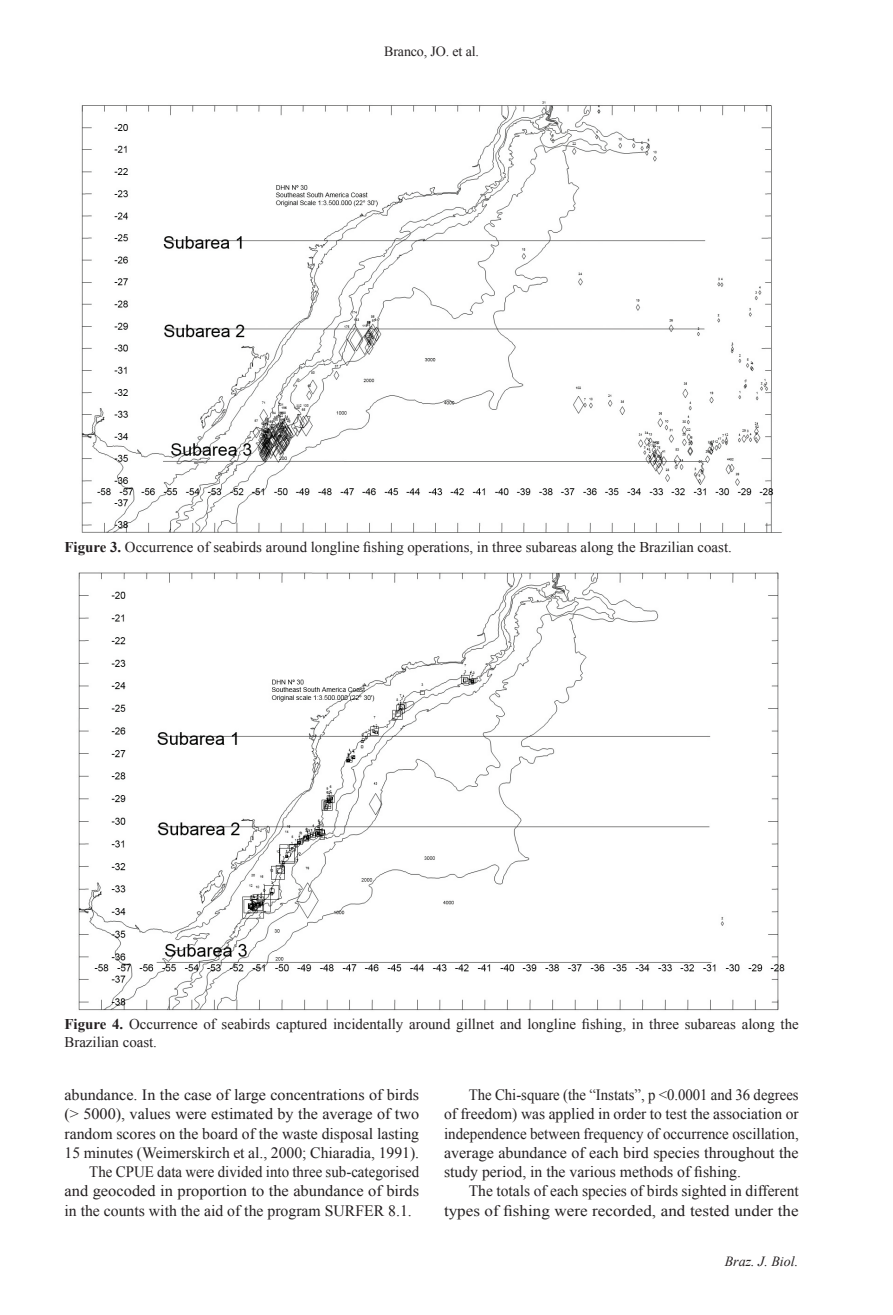
<style>
.page{position:relative;width:893px;height:1315px;background:#fff}
.page>*{position:absolute;margin:0;border:0;box-sizing:border-box;transform-origin:0 0}
.t1{font:15.75px/19.2px "Times New Roman";color:#231f20;text-align:right}
.t2{font:15.75px/19.2px "Times New Roman";color:#231f20;text-align:justify;scale:.94 1}
.t3{font:15.75px "Times New Roman";color:#231f20;scale:.95 1}
.t4{font:15.75px "Times New Roman";color:#231f20;scale:1.04 1}
.t5{font:14.88px/17.8px "Times New Roman";color:#231f20}
.t6{font:14px "Times New Roman";letter-spacing:-.01em;color:#231f20}
.t7{font:italic 14px "Times New Roman";color:#231f20}
.s1{font-weight:700}
</style>
<div class="page">
<img style="left:81px;top:101px;width:701px;height:432px">
<img style="left:78px;top:572px;width:707px;height:439px">
<p class="t6" style="left:384px;top:42px;width:96px">Branco, JO. et al.</p>
<p class="t5" style="left:64px;top:538px;width:669px"><span class="s1">Figure 3.</span> Occurrence of seabirds around longline fishing operations, in three subareas along the Brazilian coast.</p>
<p class="t5" style="left:64px;top:1015px;width:736px"><span class="s1">Figure 4.</span> Occurrence of seabirds captured incidentally around gillnet and longline fishing, in three subareas along the<br>Brazilian coast.</p>
<p class="t1" style="left:64px;top:1085px;width:356px">abundance. In the case of large concentrations of birds</p>
<p class="t1" style="left:64px;top:1104px;width:356px">(&gt; 5000), values were estimated by the average of two</p>
<p class="t1" style="left:64px;top:1123px;width:356px">random scores on the board of the waste disposal lasting</p>
<p class="t1" style="left:64px;top:1142px;width:356px">15 minutes (Weimerskirch et al., 2000; Chiaradia, 1991).</p>
<p class="t3" style="left:89px;top:1161px;width:349px">The CPUE data were divided into three sub-categorised</p>
<p class="t4" style="left:64px;top:1180px;width:343px">and geocoded in proportion to the abundance of birds</p>
<p class="t1" style="left:64px;top:1200px;width:349px">in the counts with the aid of the program SURFER 8.1.</p>
<p class="t2" style="left:444px;top:1085px;width:379px;text-indent:25px">The Chi-square (the “Instats”, p &lt;0.0001 and 36 degrees of freedom) was applied in order to test the association or independence between frequency of occurrence oscillation, average abundance of each bird species throughout the study period, in the various methods of fishing.</p>
<p class="t1" style="left:444px;top:1181px;width:356px">The totals of each species of birds sighted in different types of fishing were recorded, and tested under the</p>
<p class="t7" style="left:725px;top:1251px;width:75px">Braz. J. Biol.</p>
</div>
